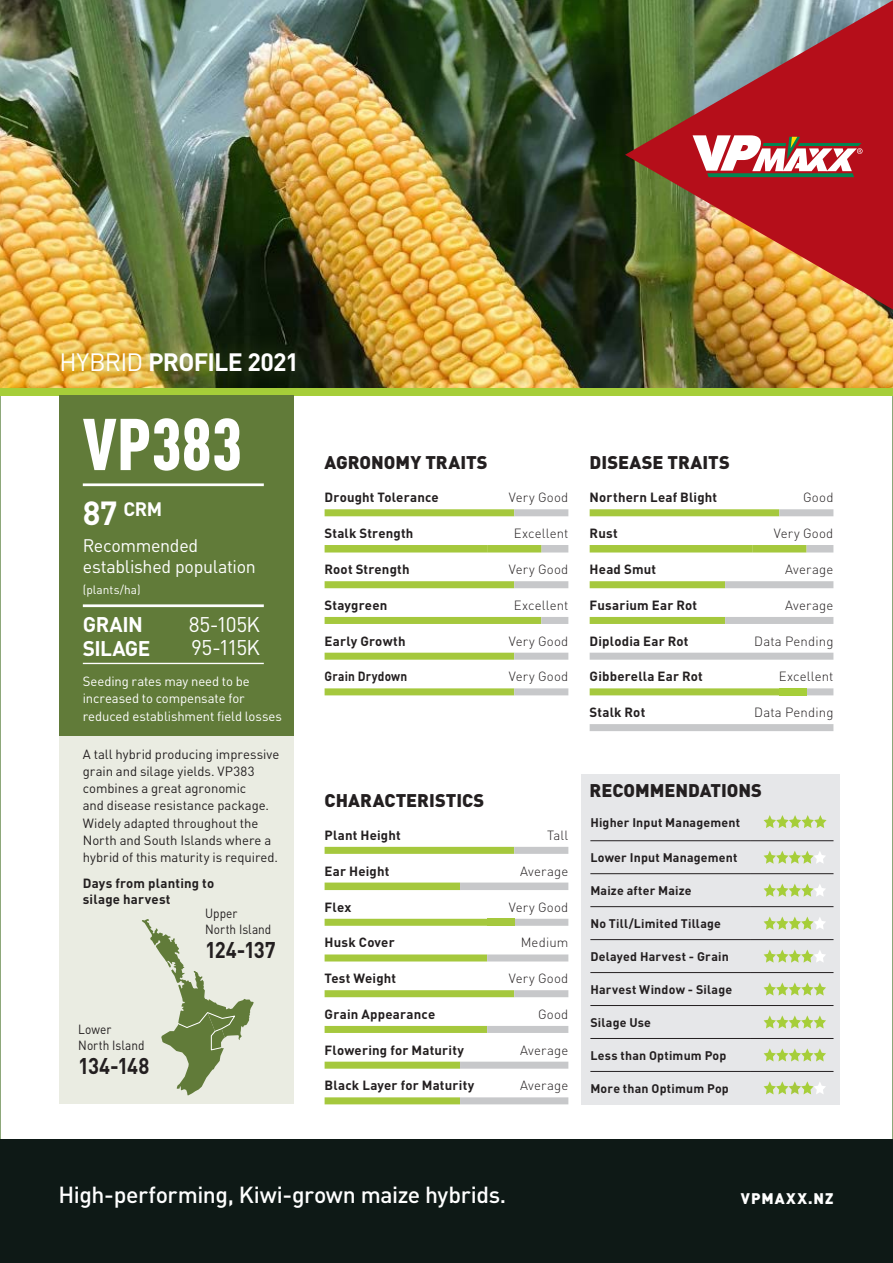
<style>
.page{position:relative;width:893px;height:1263px;background:#fff}
.page>*{position:absolute;margin:0;border:0;box-sizing:border-box;transform-origin:0 0}
.t1{font:900 72px "DIN Cond";color:#fff}
.t2{font:700 24.9px "DIN";letter-spacing:-.03em;color:#fff}
.t3{font:500 22.95px "DIN";letter-spacing:-.015em;color:#fff}
.t4{font:700 22.5px "DIN";letter-spacing:-.03em;color:#231f20;scale:.9 1}
.t5{font:21px "DIN";letter-spacing:-.03em;color:#fff}
.t6{font:700 21px "DIN";letter-spacing:-.03em;color:#fff}
.t7{font:700 19.2px "DIN";color:#fff}
.t8{font:900 18.15px "DIN";color:#231f20}
.t9{font:18px/21px "DIN";letter-spacing:-.02em;color:#fff}
.t10{font:900 15.15px "DIN";letter-spacing:.07em;color:#fff}
.t11{font:700 13.2px/15.9px "DIN";letter-spacing:.015em;color:#231f20}
.t12{font:13.2px/17.2px "DIN";color:#231f20}
.t13{font:300 13.2px "DIN";letter-spacing:.015em;color:#231f20}
.t14{font:13.2px/17.2px "DIN";letter-spacing:-.005em;color:#fff}
.t15{font:13.2px/15.8px "DIN";color:#231f20;scale:.9 1}
.t16{font:700 13.2px "DIN";letter-spacing:.015em;color:#231f20;scale:.9 1}
.t17{font:700 12.3px "DIN";letter-spacing:.015em;color:#231f20}
.t18{font:12px "DIN";color:#fff}
.s1{font-weight:400}
.s2{font-size:33px}
</style>
<div class="page">
<div style="left:0;top:1140px;width:893px;height:123px;background:#0e1916"></div>
<img style="left:0;top:0;width:893px;height:388px">
<div style="left:0;top:388px;width:893px;height:7px;background:#a6ce39"></div>
<div style="left:59px;top:449px;width:235px;height:655px;background:#eaece2"></div>
<div style="left:59px;top:395px;width:235px;height:341px;background:#617b39"></div>
<hr style="left:83px;top:483px;width:181px;height:3px;background:#fff">
<img style="left:625px;top:0;width:268px;height:310px">
<svg style="left:693px;top:135px;width:169px;height:42px"></svg>
<div style="left:38px;top:329px;width:280px;height:65px;background:#637c3a;opacity:.4"></div>
<svg style="left:142px;top:919px;width:112px;height:176px"></svg>
<hr style="left:83px;top:604px;width:181px;height:3px;background:#fff">
<hr style="left:83px;top:663px;width:181px;height:1px;background:#fff">
<div style="left:581px;top:774px;width:259px;height:330px;background:#e6e7e9"></div>
<hr style="left:590px;top:840px;width:161px;height:1px;background:#231f20">
<hr style="left:751px;top:840px;width:82px;height:1px;background:#231f20">
<hr style="left:590px;top:873px;width:161px;height:1px;background:#231f20">
<hr style="left:751px;top:873px;width:82px;height:1px;background:#231f20">
<hr style="left:590px;top:906px;width:161px;height:1px;background:#231f20">
<hr style="left:751px;top:906px;width:82px;height:1px;background:#231f20">
<hr style="left:590px;top:939px;width:161px;height:1px;background:#231f20">
<hr style="left:751px;top:939px;width:82px;height:1px;background:#231f20">
<hr style="left:590px;top:972px;width:161px;height:1px;background:#231f20">
<hr style="left:751px;top:972px;width:82px;height:1px;background:#231f20">
<hr style="left:590px;top:1005px;width:161px;height:1px;background:#231f20">
<hr style="left:751px;top:1005px;width:82px;height:1px;background:#231f20">
<hr style="left:590px;top:1038px;width:161px;height:1px;background:#231f20">
<hr style="left:751px;top:1038px;width:82px;height:1px;background:#231f20">
<hr style="left:590px;top:1071px;width:161px;height:1px;background:#231f20">
<hr style="left:751px;top:1071px;width:82px;height:1px;background:#231f20">
<svg style="left:764px;top:815px;width:62px;height:13px"></svg>
<svg style="left:764px;top:851px;width:61px;height:13px"></svg>
<svg style="left:764px;top:884px;width:61px;height:13px"></svg>
<svg style="left:764px;top:916px;width:62px;height:14px"></svg>
<svg style="left:764px;top:949px;width:62px;height:14px"></svg>
<svg style="left:764px;top:982px;width:62px;height:13px"></svg>
<svg style="left:764px;top:1015px;width:62px;height:13px"></svg>
<svg style="left:764px;top:1048px;width:62px;height:13px"></svg>
<svg style="left:764px;top:1081px;width:62px;height:13px"></svg>
<svg style="left:325px;top:509px;width:243px;height:186px"></svg>
<svg style="left:806px;top:509px;width:27px;height:186px"></svg>
<svg style="left:590px;top:509px;width:216px;height:186px"></svg>
<div style="left:779px;top:688px;width:27px;height:7px;background:#a6ce39"></div>
<div style="left:590px;top:724px;width:243px;height:7px;background:#c7c8ca"></div>
<svg style="left:325px;top:847px;width:135px;height:257px"></svg>
<svg style="left:460px;top:847px;width:108px;height:257px"></svg>
<div style="left:487px;top:919px;width:27px;height:7px;background:#a5c83d"></div>
<h2 class="t2" style="left:60px;top:345px;width:241px"><span class="s1">HYBRID</span> PROFILE 2021</h2>
<h1 class="t1" style="left:83px;top:399px;width:161px">VP383</h1>
<h3 class="t7" style="left:83px;top:496px;width:81px"><span class="s2">87</span> CRM</h3>
<h3 class="t9" style="left:83px;top:534px;width:174px">Recommended established population</h3>
<p class="t18" style="left:83px;top:582px;width:59px">(plants/ha)</p>
<h3 class="t6" style="left:83px;top:611px;width:62px">GRAIN</h3>
<h3 class="t5" style="left:189px;top:611px;width:73px">85-105K</h3>
<h3 class="t6" style="left:83px;top:634px;width:69px">SILAGE</h3>
<h3 class="t5" style="left:191px;top:634px;width:70px">95-115K</h3>
<p class="t14" style="left:83px;top:672px;width:201px">Seeding rates may need to be increased to compensate for reduced establishment field losses</p>
<p class="t12" style="left:83px;top:745px;width:198px">A tall hybrid producing impressive grain and silage yields. VP383 combines a great agronomic<br>and disease resistance package.<br>Widely adapted throughout the<br>North and South Islands where a hybrid of this maturity is required.</p>
<p class="t11" style="left:83px;top:875px;width:133px">Days from planting to silage harvest</p>
<p class="t15" style="left:78px;top:1021px;width:75px">Lower<br>North Island</p>
<h3 class="t4" style="left:78px;top:1051px;width:81px">134-148</h3>
<p class="t15" style="left:205px;top:905px;width:75px">Upper<br>North Island</p>
<h3 class="t4" style="left:205px;top:935px;width:80px">124-137</h3>
<h3 class="t8" style="left:325px;top:451px;width:165px">AGRONOMY TRAITS</h3>
<p class="t11" style="left:325px;top:489px;width:116px">Drought Tolerance</p>
<p class="t13" style="left:509px;top:489px;width:61px">Very Good</p>
<p class="t11" style="left:325px;top:525px;width:90px">Stalk Strength</p>
<p class="t13" style="left:514px;top:525px;width:56px">Excellent</p>
<p class="t11" style="left:325px;top:561px;width:87px">Root Strength</p>
<p class="t13" style="left:509px;top:561px;width:61px">Very Good</p>
<p class="t11" style="left:325px;top:597px;width:64px">Staygreen</p>
<p class="t13" style="left:514px;top:597px;width:56px">Excellent</p>
<p class="t11" style="left:325px;top:632px;width:83px">Early Growth</p>
<p class="t13" style="left:509px;top:633px;width:61px">Very Good</p>
<p class="t16" style="left:325px;top:668px;width:94px">Grain Drydown</p>
<p class="t13" style="left:509px;top:668px;width:61px">Very Good</p>
<h3 class="t8" style="left:590px;top:451px;width:142px">DISEASE TRAITS</h3>
<p class="t11" style="left:590px;top:489px;width:129px">Northern Leaf Blight</p>
<p class="t13" style="left:803px;top:489px;width:32px">Good</p>
<p class="t11" style="left:590px;top:525px;width:30px">Rust</p>
<p class="t13" style="left:774px;top:525px;width:61px">Very Good</p>
<p class="t11" style="left:590px;top:561px;width:68px">Head Smut</p>
<p class="t13" style="left:785px;top:561px;width:50px">Average</p>
<p class="t11" style="left:590px;top:597px;width:109px">Fusarium Ear Rot</p>
<p class="t13" style="left:785px;top:597px;width:50px">Average</p>
<p class="t11" style="left:590px;top:632px;width:100px">Diplodia Ear Rot</p>
<p class="t13" style="left:754px;top:633px;width:81px">Data Pending</p>
<p class="t11" style="left:590px;top:668px;width:115px">Gibberella Ear Rot</p>
<p class="t13" style="left:779px;top:668px;width:56px">Excellent</p>
<p class="t11" style="left:590px;top:704px;width:57px">Stalk Rot</p>
<p class="t13" style="left:754px;top:704px;width:81px">Data Pending</p>
<h3 class="t8" style="left:325px;top:788px;width:161px">CHARACTERISTICS</h3>
<p class="t11" style="left:325px;top:826px;width:78px">Plant Height</p>
<p class="t13" style="left:547px;top:827px;width:23px">Tall</p>
<p class="t11" style="left:325px;top:862px;width:66px">Ear Height</p>
<p class="t13" style="left:520px;top:863px;width:50px">Average</p>
<p class="t11" style="left:325px;top:898px;width:28px">Flex</p>
<p class="t13" style="left:509px;top:899px;width:61px">Very Good</p>
<p class="t11" style="left:325px;top:934px;width:72px">Husk Cover</p>
<p class="t13" style="left:521px;top:934px;width:49px">Medium</p>
<p class="t11" style="left:325px;top:970px;width:73px">Test Weight</p>
<p class="t13" style="left:509px;top:970px;width:61px">Very Good</p>
<p class="t11" style="left:325px;top:1006px;width:112px">Grain Appearance</p>
<p class="t13" style="left:538px;top:1006px;width:32px">Good</p>
<p class="t11" style="left:325px;top:1041px;width:141px">Flowering for Maturity</p>
<p class="t13" style="left:520px;top:1042px;width:50px">Average</p>
<p class="t11" style="left:325px;top:1077px;width:151px">Black Layer for Maturity</p>
<p class="t13" style="left:520px;top:1077px;width:50px">Average</p>
<h3 class="t8" style="left:590px;top:778px;width:174px">RECOMMENDATIONS</h3>
<p class="t17" style="left:590px;top:814px;width:151px">Higher Input Management</p>
<p class="t17" style="left:590px;top:850px;width:149px">Lower Input Management</p>
<p class="t17" style="left:590px;top:883px;width:103px">Maize after Maize</p>
<p class="t17" style="left:590px;top:916px;width:132px">No Till/Limited Tillage</p>
<p class="t17" style="left:590px;top:949px;width:140px">Delayed Harvest - Grain</p>
<p class="t17" style="left:590px;top:982px;width:143px">Harvest Window - Silage</p>
<p class="t17" style="left:590px;top:1015px;width:62px">Silage Use</p>
<p class="t17" style="left:590px;top:1047px;width:138px">Less than Optimum Pop</p>
<p class="t17" style="left:590px;top:1080px;width:140px">More than Optimum Pop</p>
<h3 class="t3" style="left:59px;top:1180px;width:449px">High-performing, Kiwi-grown maize hybrids.</h3>
<p class="t10" style="left:741px;top:1188px;width:94px">VPMAXX.NZ</p>
</div>
